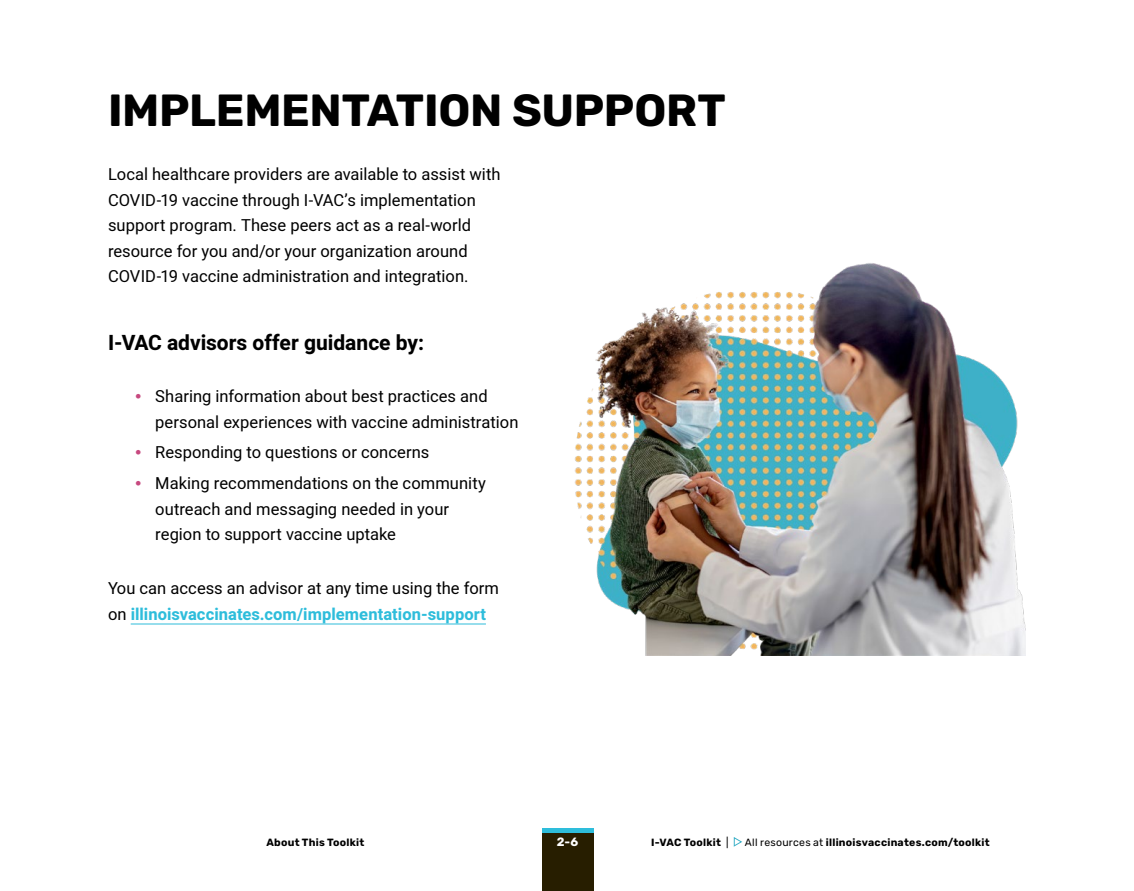
<style>
.page{position:relative;width:1134px;height:891px;background:#fff}
.page>*{position:absolute;margin:0;border:0;box-sizing:border-box;transform-origin:0 0}
.t1{font:700 45px "Rubik";letter-spacing:-.005em;color:#000}
.t2{font:700 21px "Heebo";color:#000}
.t3{font:16.5px/25.5px "Heebo";letter-spacing:.005em;color:#000}
.t4{font:700 16.5px/25.5px "Heebo";letter-spacing:.005em;color:#2ebddb}
.t5{font:700 12px "Rubik";color:#fff}
.t6{font:700 10.5px "Rubik";letter-spacing:.025em;color:#000}
.s1{font-family:"Rubik";font-weight:900;color:#c7497f}
.s2{font-weight:400;color:#000}
.s3{font-weight:400}
</style>
<div class="page">
<div style="left:542px;top:832px;width:52px;height:59px;background:#271e00"></div>
<div style="left:542px;top:828px;width:52px;height:5px;background:#2ebddb"></div>
<svg style="left:734px;top:837px;width:8px;height:10px"></svg>
<hr style="left:131px;top:624px;width:355px;height:1px;background:#2ebddb">
<img style="left:574px;top:263px;width:452px;height:393px">
<h1 class="t1" style="left:108px;top:84px;width:619px">IMPLEMENTATION SUPPORT</h1>
<p class="t3" style="left:108px;top:161px;width:394px">Local healthcare providers are available to assist with COVID-19 vaccine through I-VAC’s implementation support program. These peers act as a real-world resource for you and/or your organization around COVID-19 vaccine administration and integration.</p>
<p class="t2" style="left:108px;top:327px;width:318px">I-VAC advisors offer guidance by:</p>
<p class="t3" style="left:155px;top:383px;width:365px;text-indent:-20px"><span class="s1">•</span> Sharing information about best practices and personal experiences with vaccine administration</p>
<p class="t3" style="left:135px;top:440px;width:296px"><span class="s1">•</span> Responding to questions or concerns</p>
<p class="t3" style="left:155px;top:471px;width:332px;text-indent:-20px"><span class="s1">•</span> Making recommendations on the community outreach and messaging needed in your region to support vaccine uptake</p>
<p class="t4" style="left:108px;top:576px;width:393px"><span class="s2">You can access an advisor at any time using the form on</span> illinoisvaccinates.com/implementation-support</p>
<p class="t6" style="left:266px;top:836px;width:99px">About This Toolkit</p>
<p class="t5" style="left:557px;top:835px;width:23px">2-6</p>
<p class="t6" style="left:651px;top:836px;width:79px">I-VAC Toolkit <span class="s3">|</span></p>
<p class="t6" style="left:745px;top:836px;width:246px"><span class="s3">All resources at</span> illinoisvaccinates.com/toolkit</p>
</div>
